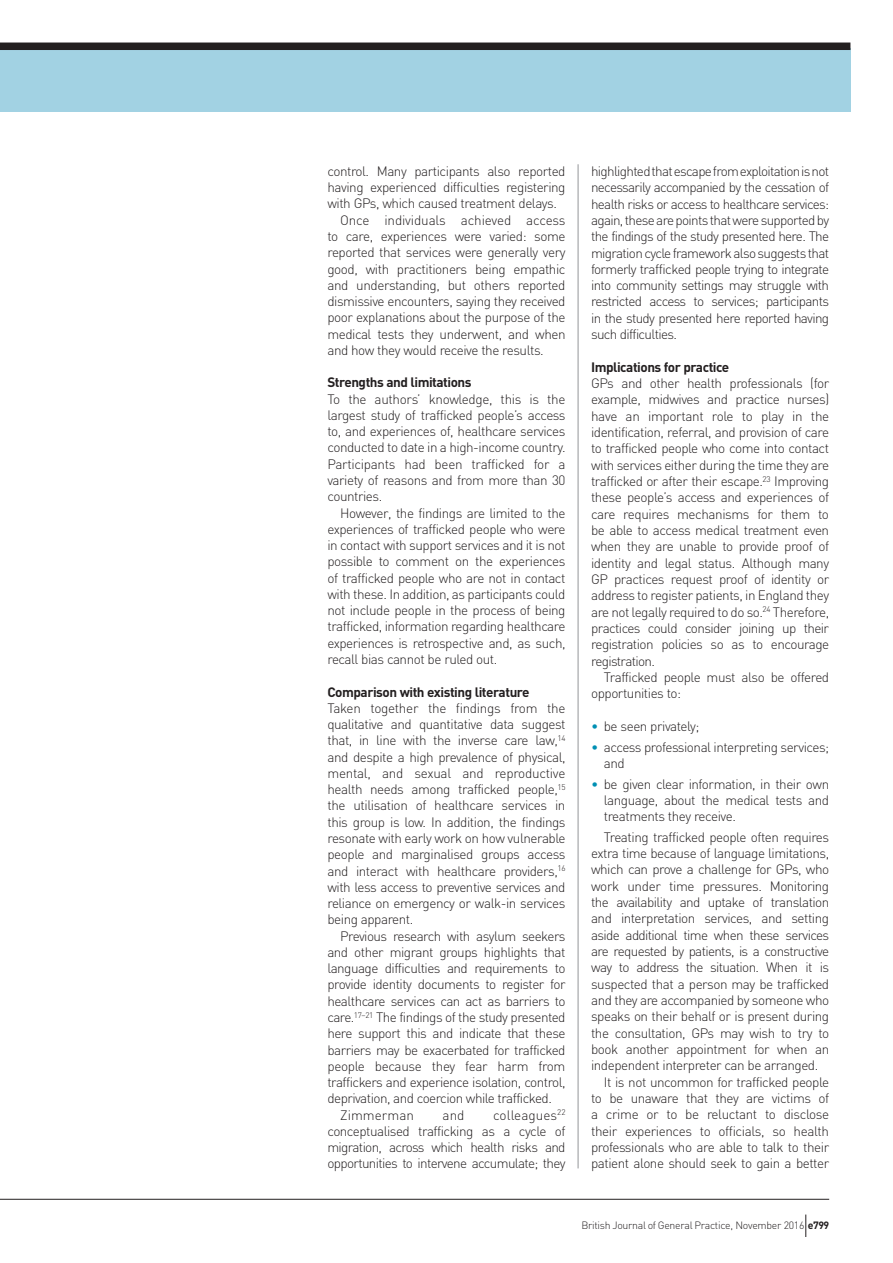
<style>
.page{position:relative;width:893px;height:1263px;background:#fff}
.page>*{position:absolute;margin:0;border:0;box-sizing:border-box;transform-origin:0 0}
.t1{font:300 13.5px/16.2px "DIN";letter-spacing:-.035em;color:#231f20;text-align:justify}
.t2{font:700 13.5px "DIN";letter-spacing:-.035em;color:#231f20}
.t3{font:300 13.5px "DIN";letter-spacing:-.01em;color:#231f20}
.t4{font:300 13.5px "DIN";color:#231f20}
.t5{font:300 10.5px "DIN";letter-spacing:-.025em;color:#231f20}
.s1{color:#008fb3}
.s2{font-weight:700}
</style>
<div class="page">
<div style="left:0;top:48px;width:850px;height:64px;background:#a2d2e3"></div>
<div style="left:0;top:43px;width:850px;height:7px;background:#231f20"></div>
<hr style="left:578px;top:164px;width:1px;height:1004px;background:#939598">
<hr style="left:0;top:1199px;width:829px;height:1px;background:#231f20">
<svg style="left:805px;top:1214px;width:1px;height:23px"></svg>
<p class="t1" style="left:327px;top:163px;width:240px">control. Many participants also reported</p>
<p class="t1" style="left:327px;top:179px;width:240px">having experienced difficulties registering</p>
<p class="t1" style="left:327px;top:195px;width:231px">with GPs, which caused treatment delays.</p>
<p class="t3" style="left:340px;top:212px;width:227px">Once individuals achieved access</p>
<p class="t1" style="left:327px;top:228px;width:240px">to care, experiences were varied: some</p>
<p class="t1" style="left:327px;top:244px;width:240px">reported that services were generally very</p>
<p class="t1" style="left:327px;top:260px;width:240px">good, with practitioners being empathic</p>
<p class="t1" style="left:327px;top:277px;width:240px">and understanding, but others reported</p>
<p class="t1" style="left:327px;top:293px;width:240px">dismissive encounters, saying they received</p>
<p class="t1" style="left:327px;top:309px;width:240px">poor explanations about the purpose of the</p>
<p class="t1" style="left:327px;top:325px;width:240px">medical tests they underwent, and when</p>
<p class="t1" style="left:327px;top:342px;width:218px">and how they would receive the results.</p>
<p class="t2" style="left:327px;top:374px;width:146px">Strengths and limitations</p>
<p class="t1" style="left:327px;top:391px;width:240px">To the authors’ knowledge, this is the largest study of trafficked people’s access to, and experiences of, healthcare services conducted to date in a high-income country.<br>Participants had been trafficked for a variety of reasons and from more than 30 countries.</p>
<p class="t1" style="left:327px;top:504px;width:240px;text-indent:13px">However, the findings are limited to the experiences of trafficked people who were in contact with support services and it is not possible to comment on the experiences of trafficked people who are not in contact with these. In addition, as participants could not include people in the process of being trafficked, information regarding healthcare experiences is retrospective and, as such, recall bias cannot be ruled out.</p>
<p class="t2" style="left:327px;top:683px;width:204px">Comparison with existing literature</p>
<p class="t1" style="left:327px;top:700px;width:240px">Taken together the findings from the qualitative and quantitative data suggest that, in line with the inverse care law,<sup>14 </sup>and despite a high prevalence of physical, mental, and sexual and reproductive health needs among trafficked people,<sup>15 </sup>the utilisation of healthcare services in this group is low. In addition, the findings resonate with early work on how vulnerable people and marginalised groups access and interact with healthcare providers,<sup>16 </sup>with less access to preventive services and reliance on emergency or walk-in services being apparent.</p>
<p class="t1" style="left:340px;top:927px;width:227px">Previous research with asylum seekers</p>
<p class="t1" style="left:327px;top:944px;width:240px">and other migrant groups highlights that</p>
<p class="t1" style="left:327px;top:960px;width:240px">language difficulties and requirements to</p>
<p class="t1" style="left:327px;top:976px;width:240px">provide identity documents to register for</p>
<p class="t1" style="left:327px;top:992px;width:240px">healthcare services can act as barriers to</p>
<p class="t1" style="left:327px;top:1009px;width:240px">care.<sup>17–21</sup> The findings of the study presented</p>
<p class="t1" style="left:327px;top:1025px;width:240px">here support this and indicate that these</p>
<p class="t1" style="left:327px;top:1041px;width:240px">barriers may be exacerbated for trafficked</p>
<p class="t1" style="left:327px;top:1058px;width:240px">people because they fear harm from</p>
<p class="t1" style="left:327px;top:1074px;width:240px">traffickers and experience isolation, control,</p>
<p class="t1" style="left:327px;top:1090px;width:226px">deprivation, and coercion while trafficked.</p>
<p class="t4" style="left:340px;top:1106px;width:75px">Zimmerman</p>
<p class="t1" style="left:443px;top:1106px;width:23px">and</p>
<p class="t1" style="left:327px;top:1106px;width:240px;text-indent:166px">colleagues<sup>22 </sup>conceptualised trafficking as a cycle of migration, across which health risks and opportunities to intervene accumulate; they</p>
<p class="t1" style="left:591px;top:163px;width:240px">highlighted that escape from exploitation is not necessarily accompanied by the cessation of health risks or access to healthcare services: again, these are points that were supported by the findings of the study presented here. The migration cycle framework also suggests that formerly trafficked people trying to integrate into community settings may struggle with restricted access to services; participants in the study presented here reported having such difficulties.</p>
<p class="t2" style="left:591px;top:358px;width:140px">Implications for practice</p>
<p class="t1" style="left:591px;top:375px;width:240px">GPs and other health professionals (for example, midwives and practice nurses) have an important role to play in the identification, referral, and provision of care to trafficked people who come into contact with services either during the time they are trafficked or after their escape.<sup>23</sup> Improving these people’s access and experiences of care requires mechanisms for them to be able to access medical treatment even when they are unable to provide proof of identity and legal status. Although many GP practices request proof of identity or address to register patients, in England they are not legally required to do so.<sup>24</sup> Therefore, practices could consider joining up their registration policies so as to encourage registration.</p>
<p class="t1" style="left:591px;top:669px;width:240px;text-indent:13px">Trafficked people must also be offered opportunities to:</p>
<p class="t1" style="left:591px;top:718px;width:110px"><span class="s1">•</span> be seen privately;</p>
<p class="t1" style="left:604px;top:738px;width:227px;text-indent:-13px"><span class="s1">•</span> access professional interpreting services; and</p>
<p class="t1" style="left:604px;top:775px;width:227px;text-indent:-13px"><span class="s1">•</span> be given clear information, in their own language, about the medical tests and treatments they receive.</p>
<p class="t1" style="left:604px;top:829px;width:227px">Treating trafficked people often requires</p>
<p class="t1" style="left:591px;top:845px;width:240px">extra time because of language limitations,</p>
<p class="t1" style="left:591px;top:861px;width:240px">which can prove a challenge for GPs, who</p>
<p class="t1" style="left:591px;top:878px;width:239px">work under time pressures. Monitoring</p>
<p class="t1" style="left:591px;top:894px;width:240px">the availability and uptake of translation</p>
<p class="t1" style="left:591px;top:910px;width:240px">and interpretation services, and setting</p>
<p class="t1" style="left:591px;top:927px;width:240px">aside additional time when these services</p>
<p class="t1" style="left:591px;top:943px;width:240px">are requested by patients, is a constructive</p>
<p class="t1" style="left:591px;top:959px;width:240px">way to address the situation. When it is</p>
<p class="t1" style="left:591px;top:975px;width:240px">suspected that a person may be trafficked</p>
<p class="t1" style="left:591px;top:992px;width:240px">and they are accompanied by someone who</p>
<p class="t1" style="left:591px;top:1008px;width:240px">speaks on their behalf or is present during</p>
<p class="t1" style="left:591px;top:1024px;width:240px">the consultation, GPs may wish to try to</p>
<p class="t1" style="left:591px;top:1041px;width:240px">book another appointment for when an</p>
<p class="t1" style="left:591px;top:1057px;width:229px">independent interpreter can be arranged.</p>
<p class="t1" style="left:604px;top:1073px;width:227px">It is not uncommon for trafficked people</p>
<p class="t1" style="left:591px;top:1090px;width:240px">to be unaware that they are victims of</p>
<p class="t1" style="left:591px;top:1106px;width:240px">a crime or to be reluctant to disclose</p>
<p class="t1" style="left:591px;top:1122px;width:239px">their experiences to officials, so health</p>
<p class="t1" style="left:591px;top:1139px;width:240px">professionals who are able to talk to their</p>
<p class="t1" style="left:591px;top:1155px;width:240px">patient alone should seek to gain a better</p>
<p class="t5" style="left:581px;top:1219px;width:249px">British Journal of General Practice, November 2016 <span class="s2">e799</span></p>
</div>
